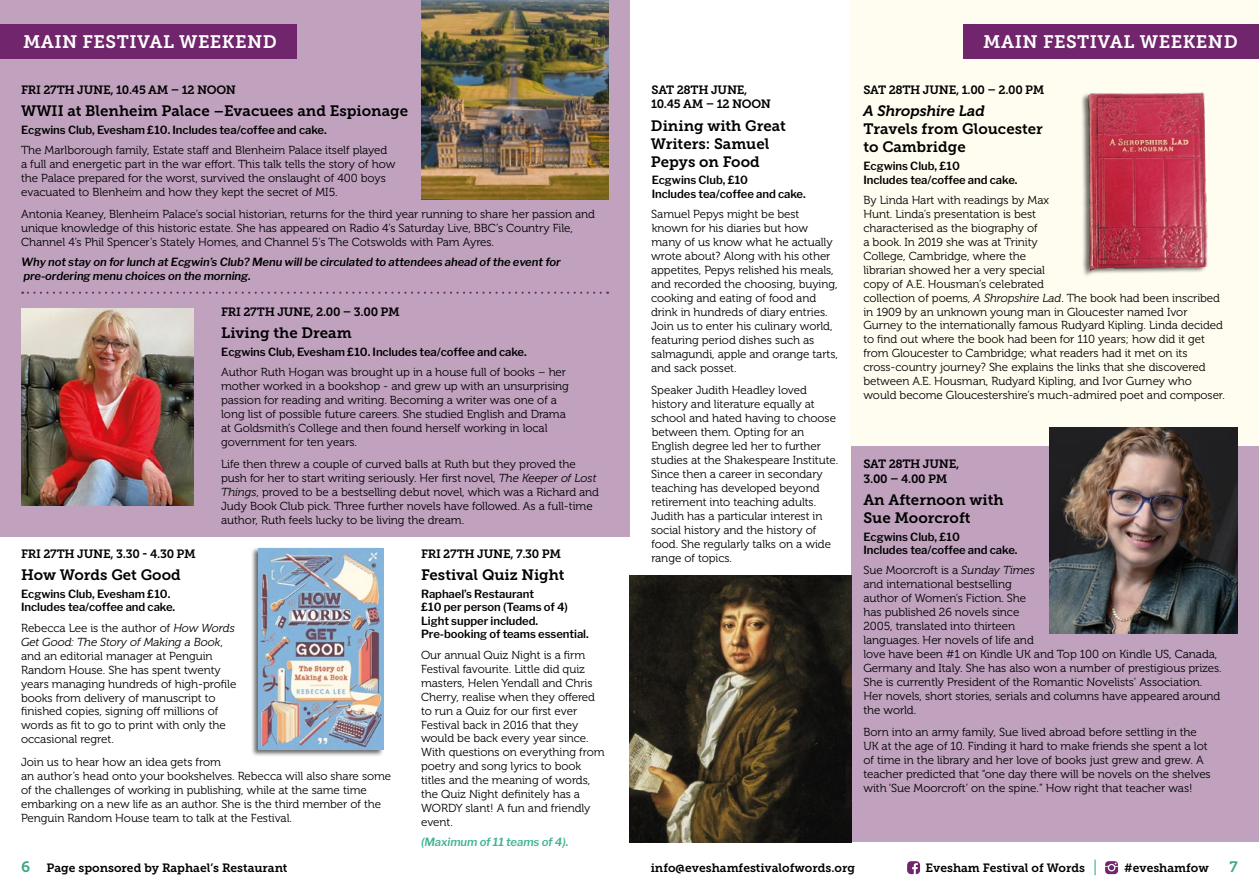
<style>
.page{position:relative;width:1259px;height:893px;background:#fff}
.page>*{position:absolute;margin:0;border:0;box-sizing:border-box;transform-origin:0 0}
.t1{font:18px "Museo Slab 700";letter-spacing:.025em;color:#fff}
.t2{font:15px/18px "Museo Slab 700";color:#000}
.t3{font:italic 15px "Museo 700";color:#000}
.t4{font:15px "Museo Slab 700";color:#3da68a}
.t5{font:12px/14.4px "Museo Slab 700";letter-spacing:-.015em;color:#000}
.t6{font:11.7px/14px "Museo 300";letter-spacing:-.005em;color:#000}
.t7{font:600 11.25px/13.5px "Libre Franklin";letter-spacing:-.005em;color:#000}
.t8{font:italic 600 11.25px/13.5px "Libre Franklin";letter-spacing:-.005em;color:#000}
.t9{font:italic 600 11.25px "Libre Franklin";letter-spacing:-.005em;color:#41b394}
.s1{font-style:italic}
</style>
<div class="page">
<div style="left:850px;top:0;width:409px;height:463px;background:#fffdf0"></div>
<div style="left:0;top:0;width:629px;height:536px;background:#c0a2bf"></div>
<svg style="left:1094px;top:860px;width:1px;height:15px"></svg>
<svg style="left:1105px;top:861px;width:13px;height:13px"></svg>
<svg style="left:907px;top:861px;width:13px;height:13px"></svg>
<div style="left:851px;top:446px;width:408px;height:396px;background:#c0a2bf"></div>
<div style="left:0;top:25px;width:297px;height:34px;background:#71256c"></div>
<div style="left:963px;top:25px;width:296px;height:34px;background:#71256c"></div>
<img style="left:629px;top:575px;width:222px;height:267px">
<img style="left:1050px;top:428px;width:187px;height:205px">
<img style="left:21px;top:308px;width:173px;height:197px">
<div style="left:251px;top:547px;width:133px;height:210px;background:#000;opacity:.58"></div>
<img style="left:258px;top:549px;width:125px;height:201px">
<svg style="left:22px;top:292px;width:579px;height:2px"></svg>
<img style="left:421px;top:0;width:187px;height:199px">
<img style="left:1081px;top:92px;width:127px;height:184px">
<h1 class="t1" style="left:23px;top:32px;width:255px">MAIN FESTIVAL WEEKEND</h1>
<p class="t5" style="left:21px;top:83px;width:216px">FRI 27TH JUNE, 10.45 AM – 12 NOON</p>
<p class="t2" style="left:21px;top:102px;width:388px">WWII at Blenheim Palace –Evacuees and Espionage</p>
<p class="t7" style="left:21px;top:123px;width:307px">Ecgwins Club, Evesham £10. Includes tea/coffee and cake.</p>
<p class="t6" style="left:21px;top:143px;width:376px">The Marlborough family, Estate staff and Blenheim Palace itself played a full and energetic part in the war effort. This talk tells the story of how the Palace prepared for the worst, survived the onslaught of 400 boys evacuated to Blenheim and how they kept the secret of MI5.</p>
<p class="t6" style="left:21px;top:208px;width:575px">Antonia Keaney, Blenheim Palace’s social historian, returns for the third year running to share her passion and unique knowledge of this historic estate. She has appeared on Radio 4’s Saturday Live, BBC’s Country File,<br>Channel 4’s Phil Spencer’s Stately Homes, and Channel 5’s The Cotswolds with Pam Ayres.</p>
<p class="t8" style="left:21px;top:255px;width:541px">Why not stay on for lunch at Ecgwin’s Club? Menu will be circulated to attendees ahead of the event for pre-ordering menu choices on the morning.</p>
<p class="t5" style="left:221px;top:304px;width:180px">FRI 27TH JUNE, 2.00 – 3.00 PM</p>
<p class="t2" style="left:221px;top:324px;width:132px">Living the Dream</p>
<p class="t7" style="left:221px;top:345px;width:307px">Ecgwins Club, Evesham £10. Includes tea/coffee and cake.</p>
<p class="t6" style="left:221px;top:365px;width:349px">Author Ruth Hogan was brought up in a house full of books – her mother worked in a bookshop - and grew up with an unsurprising passion for reading and writing. Becoming a writer was one of a long list of possible future careers. She studied English and Drama at Goldsmith’s College and then found herself working in local government for ten years.</p>
<p class="t6" style="left:221px;top:457px;width:379px">Life then threw a couple of curved balls at Ruth but they proved the push for her to start writing seriously. Her first novel, <span class="s1">The Keeper of Lost Things</span>, proved to be a bestselling debut novel, which was a Richard and Judy Book Club pick. Three further novels have followed. As a full-time author, Ruth feels lucky to be living the dream.</p>
<p class="t5" style="left:21px;top:547px;width:176px">FRI 27TH JUNE, 3.30 - 4.30 PM</p>
<p class="t2" style="left:21px;top:566px;width:161px">How Words Get Good</p>
<p class="t7" style="left:21px;top:587px;width:156px">Ecgwins Club, Evesham £10.<br>Includes tea/coffee and cake.</p>
<p class="t6" style="left:21px;top:621px;width:217px">Rebecca Lee is the author of <span class="s1">How Words Get Good: The Story of Making a Book</span>, and an editorial manager at Penguin Random House. She has spent twenty years managing hundreds of high-profile books from delivery of manuscript to finished copies, signing off millions of words as fit to go to print with only the occasional regret.</p>
<p class="t6" style="left:21px;top:755px;width:372px">Join us to hear how an idea gets from<br>an author’s head onto your bookshelves. Rebecca will also share some of the challenges of working in publishing, while at the same time embarking on a new life as an author. She is the third member of the Penguin Random House team to talk at the Festival.</p>
<p class="t5" style="left:421px;top:547px;width:141px">FRI 27TH JUNE, 7.30 PM</p>
<p class="t2" style="left:421px;top:566px;width:145px">Festival Quiz Night</p>
<p class="t7" style="left:421px;top:587px;width:169px">Raphael’s Restaurant<br>£10 per person (Teams of 4)<br>Light supper included.<br>Pre-booking of teams essential.</p>
<p class="t6" style="left:421px;top:648px;width:185px">Our annual Quiz Night is a firm<br>Festival favourite. Little did quiz masters, Helen Yendall and Chris<br>Cherry, realise when they offered to run a Quiz for our first ever<br>Festival back in 2016 that they would be back every year since.<br>With questions on everything from poetry and song lyrics to book titles and the meaning of words, the Quiz Night definitely has a<br>WORDY slant! A fun and friendly event.</p>
<p class="t9" style="left:421px;top:835px;width:149px">(Maximum of 11 teams of 4).</p>
<p class="t5" style="left:651px;top:83px;width:121px">SAT 28TH JUNE,<br>10.45 AM – 12 NOON</p>
<p class="t2" style="left:651px;top:117px;width:136px">Dining with Great<br>Writers: Samuel<br>Pepys on Food</p>
<p class="t7" style="left:651px;top:174px;width:156px">Ecgwins Club, £10<br>Includes tea/coffee and cake.</p>
<p class="t6" style="left:651px;top:208px;width:188px">Samuel Pepys might be best known for his diaries but how many of us know what he actually wrote about? Along with his other appetites, Pepys relished his meals, and recorded the choosing, buying, cooking and eating of food and drink in hundreds of diary entries.<br>Join us to enter his culinary world, featuring period dishes such as salmagundi, apple and orange tarts, and sack posset.</p>
<p class="t6" style="left:651px;top:383px;width:189px">Speaker Judith Headley loved history and literature equally at school and hated having to choose between them. Opting for an<br>English degree led her to further studies at the Shakespeare Institute.<br>Since then a career in secondary teaching has developed beyond retirement into teaching adults.<br>Judith has a particular interest in social history and the history of food. She regularly talks on a wide range of topics.</p>
<h1 class="t1" style="left:983px;top:32px;width:204px">THROUGH THE YEAR</h1>
<h1 class="t1" style="left:983px;top:32px;width:256px">MAIN FESTIVAL WEEKEND</h1>
<p class="t5" style="left:863px;top:83px;width:183px">SAT 28TH JUNE, 1.00 – 2.00 PM</p>
<p class="t3" style="left:863px;top:103px;width:123px">A Shropshire Lad</p>
<p class="t2" style="left:863px;top:120px;width:181px">Travels from Gloucester to Cambridge</p>
<p class="t7" style="left:863px;top:159px;width:156px">Ecgwins Club, £10<br>Includes tea/coffee and cake.</p>
<p class="t6" style="left:863px;top:193px;width:363px">By Linda Hart with readings by Max<br>Hunt. Linda’s presentation is best<br>characterised as the biography of<br>a book. In 2019 she was at Trinity<br>College, Cambridge, where the<br>librarian showed her a very special<br>copy of A.E. Housman’s celebrated<br>collection of poems, <span class="s1">A Shropshire Lad</span>. The book had been inscribed in 1909 by an unknown young man in Gloucester named Ivor Gurney to the internationally famous Rudyard Kipling. Linda decided to find out where the book had been for 110 years; how did it get from Gloucester to Cambridge; what readers had it met on its cross-country journey? She explains the links that she discovered between A.E. Housman, Rudyard Kipling, and Ivor Gurney who would become Gloucestershire’s much-admired poet and composer.</p>
<p class="t5" style="left:863px;top:457px;width:97px">SAT 28TH JUNE,<br>3.00 – 4.00 PM</p>
<p class="t2" style="left:863px;top:491px;width:142px">An Afternoon with<br>Sue Moorcroft</p>
<p class="t7" style="left:863px;top:530px;width:156px">Ecgwins Club, £10<br>Includes tea/coffee and cake.</p>
<p class="t6" style="left:863px;top:564px;width:360px">Sue Moorcroft is a <span class="s1">Sunday Times<br></span>and international bestselling<br>author of Women’s Fiction. She<br>has published 26 novels since<br>2005, translated into thirteen<br>languages. Her novels of life and<br>love have been #1 on Kindle UK and Top 100 on Kindle US, Canada, Germany and Italy. She has also won a number of prestigious prizes.<br>She is currently President of the Romantic Novelists’ Association.<br>Her novels, short stories, serials and columns have appeared around the world.</p>
<p class="t6" style="left:863px;top:726px;width:349px">Born into an army family, Sue lived abroad before settling in the UK at the age of 10. Finding it hard to make friends she spent a lot of time in the library and her love of books just grew and grew. A teacher predicted that “one day there will be novels on the shelves with ‘Sue Moorcroft’ on the spine.” How right that teacher was!</p>
<p class="t4" style="left:21px;top:858px;width:11px">6</p>
<p class="t4" style="left:1229px;top:858px;width:10px">7</p>
<p class="t5" style="left:47px;top:860px;width:242px">Page sponsored by Raphael’s Restaurant</p>
<p class="t5" style="left:651px;top:860px;width:206px">info@eveshamfestivalofwords.org</p>
<p class="t5" style="left:925px;top:860px;width:161px">Evesham Festival of Words</p>
<p class="t5" style="left:1124px;top:860px;width:86px">#eveshamfow</p>
</div>
